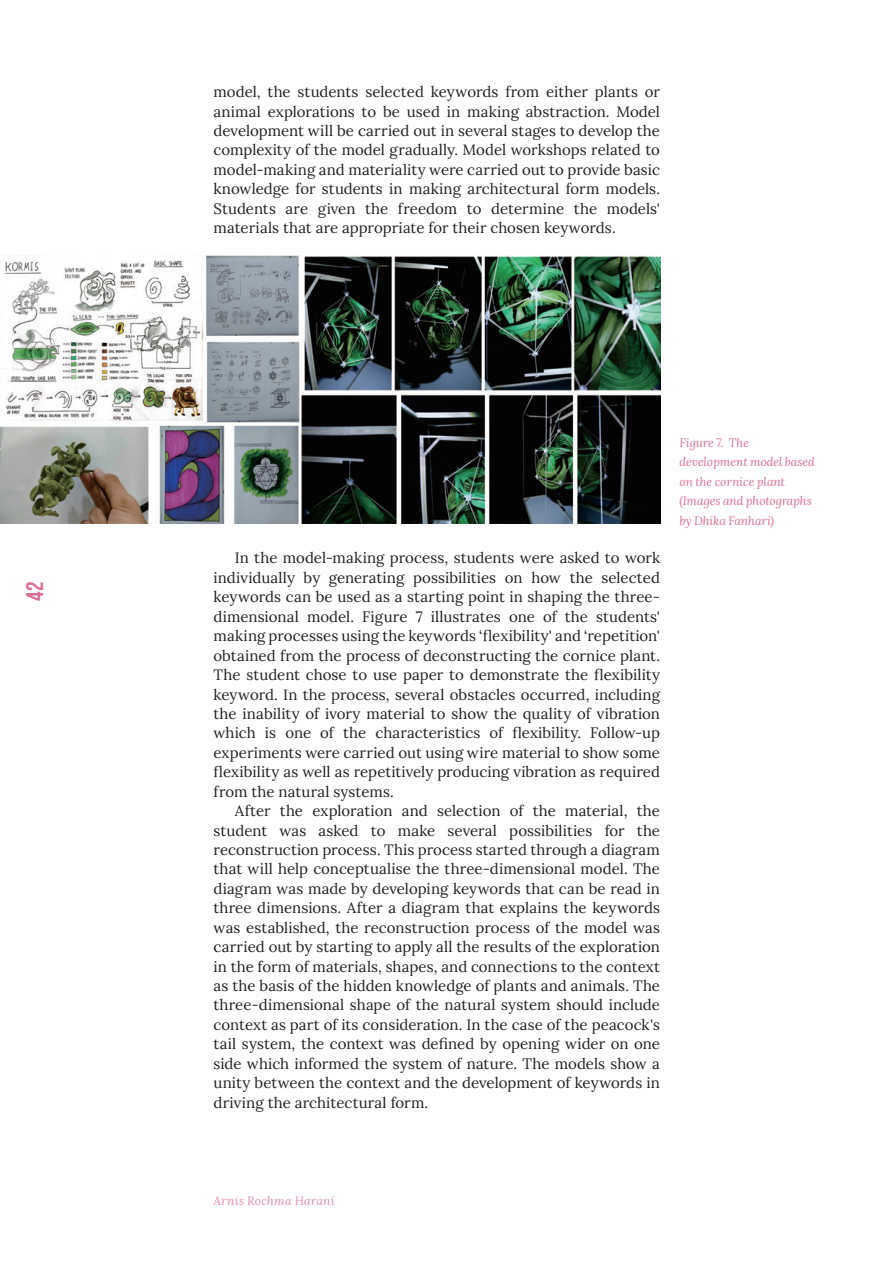
<style>
.page{position:relative;width:893px;height:1263px;background:#fff}
.page>*{position:absolute;margin:0;border:0;box-sizing:border-box;transform-origin:0 0}
.t1{font:24px "Bebas Neue";color:#db7093}
._1-Body{font:15px/19.5px "Lora";letter-spacing:.005em;color:#231f20;text-align:justify}
._1-Figure_Caption{font:italic 12px/19.5px "Lora";letter-spacing:-.01em;color:#db7093}
.t2{font:italic 12px "Lora";letter-spacing:.01em;color:#e28da9}
</style>
<div class="page">
<img style="left:0;top:256px;width:660px;height:268px">
<h1 class="t1" style="left:21px;top:601px;width:21px;rotate:-90deg">42</h1>
<p class="_1-Body" style="left:214px;top:81px;width:448px">model, the students selected keywords from either plants or animal explorations to be used in making abstraction. Model development will be carried out in several stages to develop the complexity of the model gradually. Model workshops related to model-making and materiality were carried out to provide basic knowledge for students in making architectural form models.<br>Students are given the freedom to determine the models' materials that are appropriate for their chosen keywords.</p>
<p class="_1-Body" style="left:214px;top:547px;width:448px;text-indent:21px">In the model-making process, students were asked to work individually by generating possibilities on how the selected keywords can be used as a starting point in shaping the three&shy;dimensional model. Figure 7 illustrates one of the students' making processes using the keywords ‘flexibility' and ‘repetition' obtained from the process of deconstructing the cornice plant.<br>The student chose to use paper to demonstrate the flexibility keyword. In the process, several obstacles occurred, including the inability of ivory material to show the quality of vibration which is one of the characteristics of flexibility. Follow-up experiments were carried out using wire material to show some flexibility as well as repetitively producing vibration as required from the natural systems.</p>
<p class="_1-Body" style="left:214px;top:800px;width:448px;text-indent:21px">After the exploration and selection of the material, the student was asked to make several possibilities for the reconstruction process. This process started through a diagram that will help conceptualise the three-dimensional model. The diagram was made by developing keywords that can be read in three dimensions. After a diagram that explains the keywords was established, the reconstruction process of the model was carried out by starting to apply all the results of the exploration in the form of materials, shapes, and connections to the context as the basis of the hidden knowledge of plants and animals. The three-dimensional shape of the natural system should include context as part of its consideration. In the case of the peacock's tail system, the context was defined by opening wider on one side which informed the system of nature. The models show a unity between the context and the development of keywords in driving the architectural form.</p>
<p class="_1-Figure_Caption" style="left:679px;top:433px;width:137px">Figure 7. The development model based on the cornice plant (Images and photographs by Dhika Fanhari)</p>
<p class="t2" style="left:214px;top:1192px;width:123px">Arnis Rochma Harani</p>
</div>
